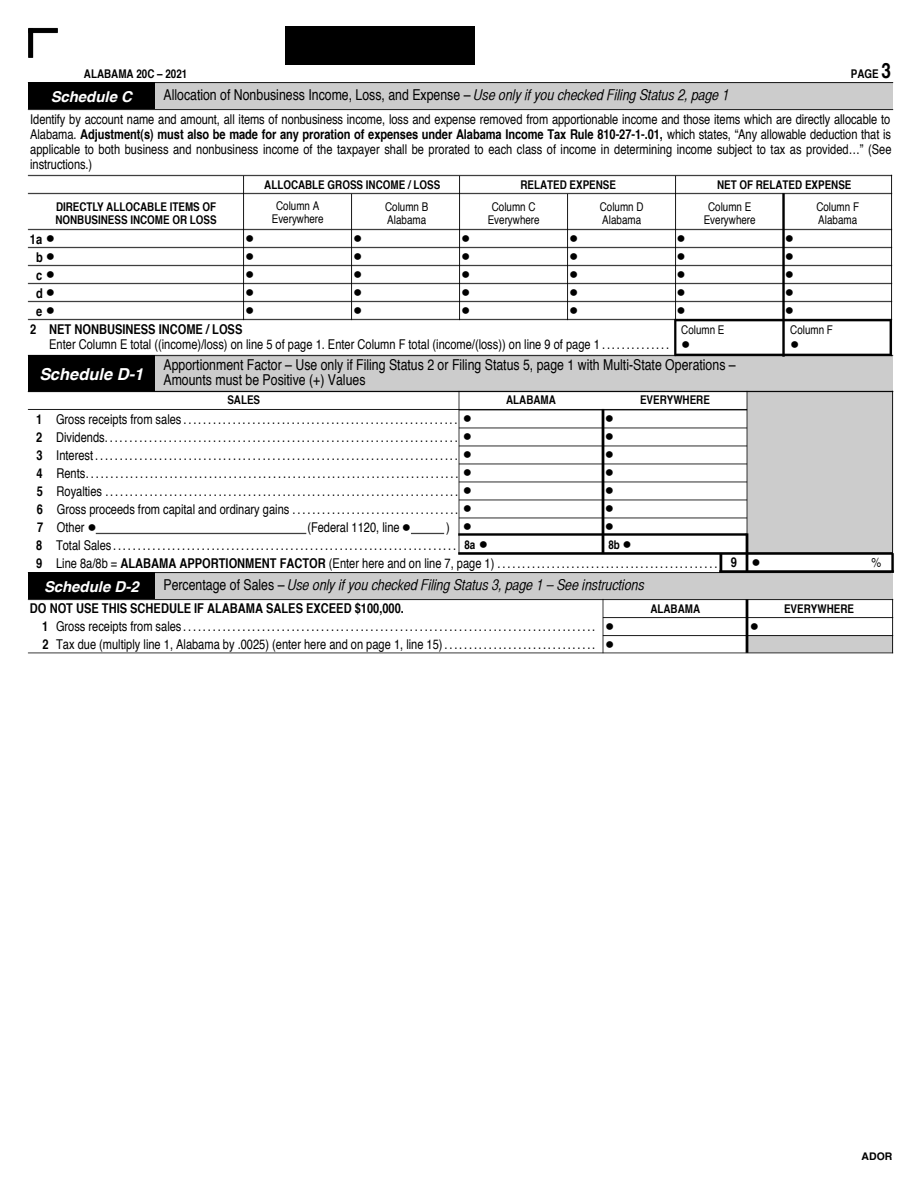
<style>
.page{position:relative;width:918px;height:1188px;background:#fff}
.page>*{position:absolute;margin:0;border:0;box-sizing:border-box;transform-origin:0 0}
.t1{font:italic 700 16.5px "Helvetica";color:#fff}
.t2{font:condensed 15px/15px "Helvetica";color:#000}
.t3{font:italic 15px "Helvetica CY";color:#000}
.t4{font:italic 700 15px "Helvetica";color:#fff}
.t5{font:condensed 13.5px/18px "Helvetica";color:#000;text-align:justify}
.t6{font:13.5px/18px "Newspaper Pi BT";color:#000;text-align:justify}
.t7{font:700 condensed 13.5px/18px "Helvetica";color:#000;text-align:center}
.t8{font:700 condensed 12px/13.5px "Helvetica";color:#000}
.t9{font:condensed 12px/13.5px "Helvetica";color:#000;text-align:center}
.t10{font:700 10.5px "Helvetica";color:#000}
.s1{font-size:21px}
.s2{font-family:"Helvetica CY";font-style:italic;font-stretch:normal}
.s3{font-weight:700}
.s4{font-family:"Newspaper Pi BT";font-weight:400;font-stretch:normal}
.s5{font-family:"Newspaper Pi BT";font-stretch:normal}
.s6{font-family:"Helvetica";font-style:normal;font-stretch:condensed}
</style>
<div class="page">
<img style="left:28px;top:34px;width:6px;height:24px">
<img style="left:28px;top:27px;width:30px;height:7px">
<div style="left:747px;top:635px;width:146px;height:18px;background:#ccc"></div>
<div style="left:155px;top:572px;width:738px;height:27px;background:#ccc"></div>
<div style="left:155px;top:356px;width:738px;height:36px;background:#ccc"></div>
<div style="left:155px;top:82px;width:738px;height:28px;background:#ccc"></div>
<div style="left:747px;top:392px;width:146px;height:162px;background:#ccc"></div>
<div style="left:28px;top:82px;width:127px;height:28px;background:#000"></div>
<div style="left:28px;top:356px;width:127px;height:36px;background:#000"></div>
<div style="left:28px;top:572px;width:127px;height:27px;background:#000"></div>
<div style="left:286px;top:26px;width:189px;height:39px;background:#000"></div>
<img style="left:27px;top:82px;width:867px;height:2px">
<img style="left:27px;top:109px;width:867px;height:2px">
<img style="left:27px;top:354px;width:646px;height:3px">
<img style="left:27px;top:174px;width:863px;height:3px">
<img style="left:27px;top:192px;width:863px;height:3px">
<img style="left:27px;top:228px;width:863px;height:3px">
<img style="left:27px;top:246px;width:863px;height:3px">
<img style="left:27px;top:264px;width:863px;height:3px">
<img style="left:27px;top:282px;width:863px;height:3px">
<img style="left:27px;top:300px;width:863px;height:3px">
<img style="left:27px;top:318px;width:646px;height:3px">
<img style="left:27px;top:390px;width:863px;height:3px">
<img style="left:27px;top:409px;width:430px;height:1px">
<img style="left:461px;top:409px;width:284px;height:2px">
<img style="left:461px;top:552px;width:429px;height:3px">
<img style="left:461px;top:533px;width:283px;height:3px">
<img style="left:27px;top:572px;width:690px;height:2px">
<img style="left:242px;top:174px;width:4px;height:147px">
<img style="left:890px;top:174px;width:4px;height:182px">
<img style="left:350px;top:192px;width:4px;height:129px">
<img style="left:458px;top:174px;width:4px;height:147px">
<img style="left:566px;top:192px;width:4px;height:129px">
<img style="left:674px;top:174px;width:4px;height:144px">
<img style="left:781px;top:192px;width:5px;height:126px">
<img style="left:673px;top:318px;width:220px;height:39px">
<img style="left:457px;top:390px;width:4px;height:165px">
<img style="left:600px;top:408px;width:6px;height:147px">
<img style="left:745px;top:390px;width:4px;height:141px">
<img style="left:718px;top:552px;width:6px;height:17px">
<img style="left:717px;top:569px;width:173px;height:5px">
<img style="left:890px;top:390px;width:4px;height:161px">
<img style="left:890px;top:551px;width:4px;height:23px">
<img style="left:744px;top:531px;width:6px;height:43px">
<img style="left:27px;top:599px;width:863px;height:2px">
<img style="left:605px;top:617px;width:285px;height:2px">
<img style="left:605px;top:635px;width:285px;height:2px">
<img style="left:601px;top:599px;width:4px;height:55px">
<img style="left:744px;top:599px;width:6px;height:55px">
<img style="left:890px;top:598px;width:4px;height:56px">
<img style="left:95px;top:532px;width:212px;height:3px">
<img style="left:411px;top:532px;width:34px;height:3px">
<p class="t8" style="left:84px;top:67px;width:105px">ALABAMA 20C – 2021</p>
<p class="t8" style="left:851px;top:67px;width:42px">PAGE <span class="s1">3</span></p>
<p class="t4" style="left:51px;top:84px;width:83px">Schedule C</p>
<p class="t2" style="left:164px;top:87px;width:568px">Allocation of Nonbusiness Income, Loss, and Expense – <span class="s2">Use only if you checked Filing Status 2, page 1</span></p>
<p class="t5" style="left:30px;top:112px;width:863px;line-height:15px">Identify by account name and amount, all items of nonbusiness income, loss and expense removed from apportionable income and those items which are directly allocable to Alabama. <span class="s3">Adjustment(s) must also be made for any proration of expenses under Alabama Income Tax Rule 810-27-1-.01,</span> which states, “Any allowable deduction that is applicable to both business and nonbusiness income of the taxpayer shall be prorated to each class of income in determining income subject to tax as provided…” (See instructions.)</p>
<p class="t8" style="left:264px;top:178px;width:178px">ALLOCABLE GROSS INCOME / LOSS</p>
<p class="t8" style="left:520px;top:178px;width:97px">RELATED EXPENSE</p>
<p class="t8" style="left:717px;top:178px;width:136px">NET OF RELATED EXPENSE</p>
<p class="t9" style="left:272px;top:199px;width:53px">Column A<br>Everywhere</p>
<p class="t8" style="left:55px;top:200px;width:163px">DIRECTLY ALLOCABLE ITEMS OF<br>NONBUSINESS INCOME OR LOSS</p>
<p class="t9" style="left:488px;top:200px;width:53px">Column C<br>Everywhere</p>
<p class="t9" style="left:704px;top:200px;width:53px">Column E<br>Everywhere</p>
<p class="t9" style="left:385px;top:200px;width:45px;text-align:left">Column B<br>Alabama</p>
<p class="t9" style="left:600px;top:200px;width:45px;text-align:left">Column D<br>Alabama</p>
<p class="t9" style="left:816px;top:200px;width:44px;text-align:left">Column F<br>Alabama</p>
<p class="t7" style="left:30px;top:230px;width:27px">1a<span class="s4">• </span>b<span class="s4">• </span>c <span class="s4">• </span>d<span class="s4">• </span>e <span class="s4">•</span></p>
<p class="t6" style="left:245px;top:230px;width:11px">• • • • •</p>
<p class="t6" style="left:353px;top:230px;width:11px">• • • • •</p>
<p class="t6" style="left:461px;top:230px;width:11px">• • • • •</p>
<p class="t6" style="left:569px;top:230px;width:11px">• • • • •</p>
<p class="t6" style="left:676px;top:230px;width:11px">• • • • •</p>
<p class="t6" style="left:785px;top:230px;width:11px">• • • • •</p>
<p class="t7" style="left:30px;top:320px;width:214px">2 NET NONBUSINESS INCOME / LOSS</p>
<p class="t5" style="left:49px;top:335px;width:621px">Enter Column E total ((income)/loss) on line 5 of page 1. Enter Column F total (income/(loss)) on line 9 of page 1 . . . . . . . . . . . . . .</p>
<p class="t9" style="left:681px;top:322px;width:45px">Column E</p>
<p class="t6" style="left:681px;top:336px;width:11px">•</p>
<p class="t1" style="left:40px;top:360px;width:105px">Schedule D-1</p>
<p class="t2" style="left:163px;top:357px;width:574px">Apportionment Factor – Use only if Filing Status 2 or Filing Status 5, page 1 with Multi-State Operations –<br>Amounts must be Positive (+) Values</p>
<p class="t8" style="left:227px;top:393px;width:34px">SALES</p>
<p class="t8" style="left:506px;top:393px;width:51px">ALABAMA</p>
<p class="t8" style="left:640px;top:393px;width:71px">EVERYWHERE</p>
<p class="t9" style="left:790px;top:322px;width:44px">Column F</p>
<p class="t6" style="left:790px;top:336px;width:11px">•</p>
<p class="t5" style="left:36px;top:410px;width:438px"><span class="s3">1</span> Gross receipts from sales........................................................ <span class="s5">• </span><span class="s3">2</span> Dividends........................................................................ <span class="s5">• </span><span class="s3">3</span> Interest.......................................................................... <span class="s5">• </span><span class="s3">4</span> Rents............................................................................ <span class="s5">• </span><span class="s3">5</span> Royalties........................................................................ <span class="s5">• </span><span class="s3">6</span> Gross proceeds from capital and ordinary gains.................................. <span class="s5">• </span><span class="s3">7</span> Other <span class="s5">•</span></p>
<p class="t6" style="left:605px;top:410px;width:11px">• • • • • • •</p>
<p class="t5" style="left:307px;top:518px;width:105px">(Federal 1120, line <span class="s5">•</span></p>
<p class="t5" style="left:36px;top:518px;width:683px;text-align:left;text-indent:410px">)<br><span class="s3">8</span> Total Sales......................................................................<br><span class="s3">9</span> Line 8a/8b = <span class="s3">ALABAMA APPORTIONMENT FACTOR</span> (Enter here and on line 7, page 1) . . . . . . . . . . . . . . . . . . . . . . . . . . . . . . . . . . . . . . . . . . . . .</p>
<p class="t6" style="left:463px;top:518px;width:11px">•</p>
<p class="t8" style="left:464px;top:538px;width:12px">8a</p>
<p class="t8" style="left:608px;top:538px;width:13px">8b</p>
<p class="t6" style="left:479px;top:536px;width:11px">•</p>
<p class="t6" style="left:623px;top:536px;width:11px">•</p>
<p class="t4" style="left:44px;top:574px;width:96px">Schedule D-2</p>
<p class="t3" style="left:164px;top:576px;width:483px"><span class="s6">Percentage of Sales –</span> Use only if you checked Filing Status 3, page 1 – See instructions</p>
<p class="t7" style="left:731px;top:553px;width:8px">9</p>
<p class="t5" style="left:871px;top:553px;width:11px">%</p>
<p class="t6" style="left:751px;top:553px;width:11px">•</p>
<p class="t5" style="left:42px;top:599px;width:555px;text-align:left;text-indent:-12px"><span class="s3">DO NOT USE THIS SCHEDULE IF ALABAMA SALES EXCEED $100,000.<br>1</span> Gross receipts from sales....................................................................................<br><span class="s3">2</span> Tax due (multiply line 1, Alabama by .0025) (enter here and on page 1, line 15) . . . . . . . . . . . . . . . . . . . . . . . . . . . . . . .</p>
<p class="t8" style="left:650px;top:602px;width:51px">ALABAMA</p>
<p class="t8" style="left:784px;top:602px;width:71px">EVERYWHERE</p>
<p class="t6" style="left:605px;top:618px;width:11px">• •</p>
<p class="t6" style="left:750px;top:618px;width:11px">•</p>
<p class="t10" style="left:862px;top:1150px;width:32px">ADOR</p>
</div>
